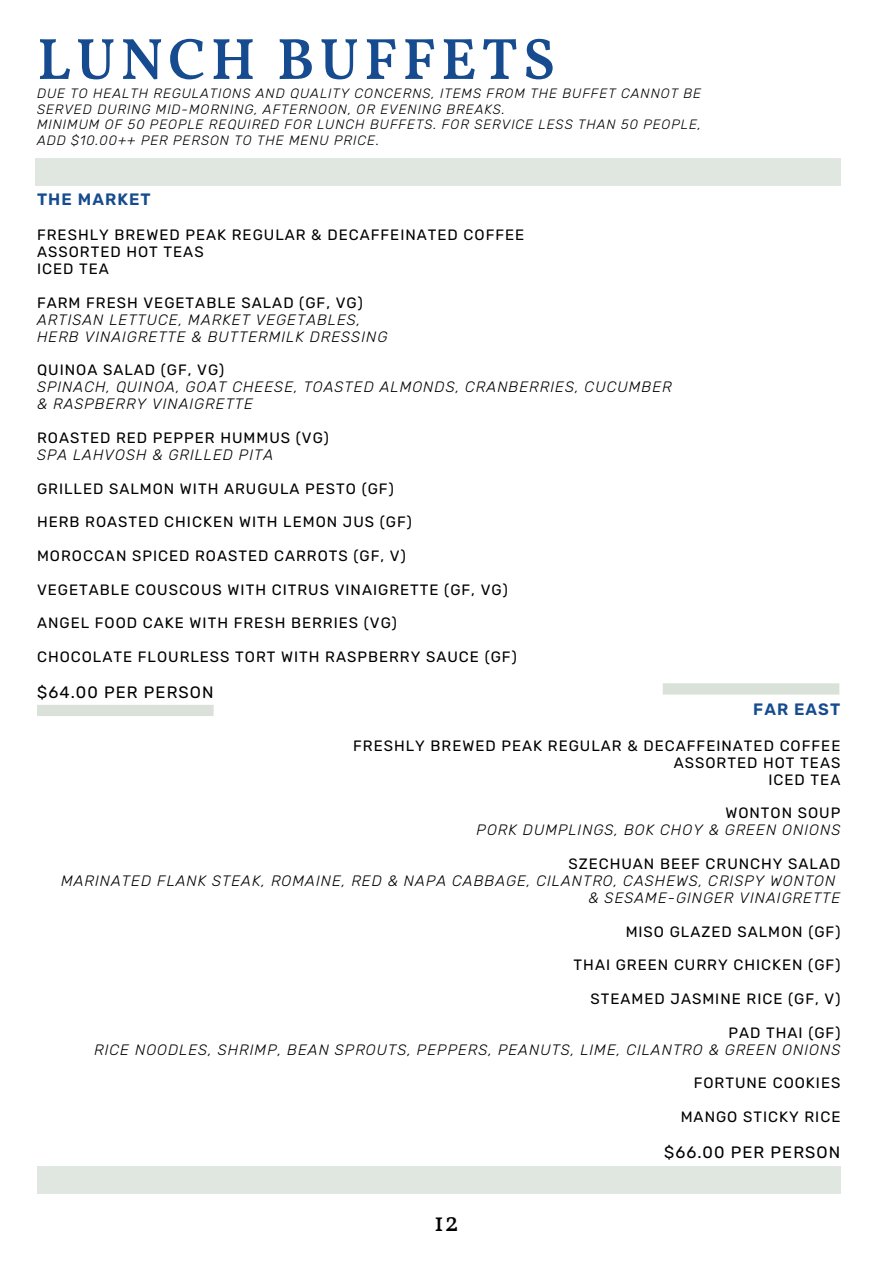
<style>
.page{position:relative;width:893px;height:1264px;background:#fff}
.page>*{position:absolute;margin:0;border:0;box-sizing:border-box;transform-origin:0 0}
.t1{font:600 58.5px "Vollkorn";letter-spacing:.08em;color:#164c8f}
.t2{font:27px "Vollkorn";color:#000}
.t3{font:16.5px "Rubik";letter-spacing:.065em;color:#000}
.t4{font:600 16.5px "Rubik";letter-spacing:.065em;color:#164c8f}
.t5{font:15px/16.8px "Rubik";letter-spacing:.065em;color:#000}
.t6{font:italic 300 15px/16.8px "Rubik";letter-spacing:.065em;color:#000}
.t7{font:italic 300 13.5px/15.8px "Rubik";letter-spacing:.065em;color:#000}
</style>
<div class="page">
<div style="left:37px;top:1166px;width:803px;height:28px;background:#e0e7e0"></div>
<div style="left:35px;top:158px;width:805px;height:28px;background:#e0e7e0"></div>
<div style="left:37px;top:704px;width:177px;height:12px;background:#d9e1d9"></div>
<div style="left:662px;top:683px;width:177px;height:11px;background:#d9e1d9"></div>
<h1 class="t1" style="left:37px;top:35px;width:519px">LUNCH BUFFETS</h1>
<p class="t7" style="left:37px;top:85px;width:665px">DUE TO HEALTH REGULATIONS AND QUALITY CONCERNS, ITEMS FROM THE BUFFET CANNOT BE SERVED DURING MID-MORNING, AFTERNOON, OR EVENING BREAKS.<br>MINIMUM OF 50 PEOPLE REQUIRED FOR LUNCH BUFFETS. FOR SERVICE LESS THAN 50 PEOPLE, ADD $10.00++ PER PERSON TO THE MENU PRICE.</p>
<p class="t4" style="left:37px;top:189px;width:115px">THE MARKET</p>
<p class="t5" style="left:37px;top:227px;width:488px">FRESHLY BREWED PEAK REGULAR &amp; DECAFFEINATED COFFEE<br>ASSORTED HOT TEAS<br>ICED TEA</p>
<p class="t5" style="left:37px;top:294px;width:327px">FARM FRESH VEGETABLE SALAD (GF, VG)</p>
<p class="t6" style="left:37px;top:311px;width:352px">ARTISAN LETTUCE, MARKET VEGETABLES,<br>HERB VINAIGRETTE &amp; BUTTERMILK DRESSING</p>
<p class="t5" style="left:37px;top:362px;width:189px">QUINOA SALAD (GF, VG)</p>
<p class="t6" style="left:37px;top:379px;width:636px">SPINACH, QUINOA, GOAT CHEESE, TOASTED ALMONDS, CRANBERRIES, CUCUMBER &amp; RASPBERRY VINAIGRETTE</p>
<p class="t5" style="left:37px;top:429px;width:293px">ROASTED RED PEPPER HUMMUS (VG)</p>
<p class="t6" style="left:37px;top:446px;width:237px">SPA LAHVOSH &amp; GRILLED PITA</p>
<p class="t5" style="left:37px;top:480px;width:358px">GRILLED SALMON WITH ARUGULA PESTO (GF)</p>
<p class="t5" style="left:37px;top:513px;width:376px">HERB ROASTED CHICKEN WITH LEMON JUS (GF)</p>
<p class="t5" style="left:37px;top:547px;width:370px">MOROCCAN SPICED ROASTED CARROTS (GF, V)</p>
<p class="t5" style="left:37px;top:581px;width:472px">VEGETABLE COUSCOUS WITH CITRUS VINAIGRETTE (GF, VG)</p>
<p class="t5" style="left:37px;top:615px;width:361px">ANGEL FOOD CAKE WITH FRESH BERRIES (VG)</p>
<p class="t5" style="left:37px;top:648px;width:481px">CHOCOLATE FLOURLESS TORT WITH RASPBERRY SAUCE (GF)</p>
<p class="t3" style="left:37px;top:682px;width:178px">$64.00 PER PERSON</p>
<p class="t4" style="left:753px;top:699px;width:89px">FAR EAST</p>
<p class="t5" style="left:353px;top:737px;width:488px;text-align:right">FRESHLY BREWED PEAK REGULAR &amp; DECAFFEINATED COFFEE<br>ASSORTED HOT TEAS<br>ICED TEA</p>
<p class="t5" style="left:725px;top:804px;width:116px">WONTON SOUP</p>
<p class="t6" style="left:476px;top:821px;width:365px">PORK DUMPLINGS, BOK CHOY &amp; GREEN ONIONS</p>
<p class="t5" style="left:568px;top:855px;width:273px">SZECHUAN BEEF CRUNCHY SALAD</p>
<p class="t6" style="left:588px;top:872px;width:253px;text-indent:-527px">MARINATED FLANK STEAK, ROMAINE, RED &amp; NAPA CABBAGE, CILANTRO, CASHEWS, CRISPY WONTON &amp; SESAME-GINGER VINAIGRETTE</p>
<p class="t5" style="left:625px;top:923px;width:216px">MISO GLAZED SALMON (GF)</p>
<p class="t5" style="left:573px;top:956px;width:268px">THAI GREEN CURRY CHICKEN (GF)</p>
<p class="t5" style="left:590px;top:990px;width:251px">STEAMED JASMINE RICE (GF, V)</p>
<p class="t5" style="left:728px;top:1024px;width:113px">PAD THAI (GF)</p>
<p class="t6" style="left:94px;top:1041px;width:747px">RICE NOODLES, SHRIMP, BEAN SPROUTS, PEPPERS, PEANUTS, LIME, CILANTRO &amp; GREEN ONIONS</p>
<p class="t5" style="left:693px;top:1074px;width:148px">FORTUNE COOKIES</p>
<p class="t5" style="left:680px;top:1108px;width:161px">MANGO STICKY RICE</p>
<p class="t3" style="left:664px;top:1142px;width:178px">$66.00 PER PERSON</p>
<h2 class="t2" style="left:434px;top:1204px;width:26px">12</h2>
</div>
